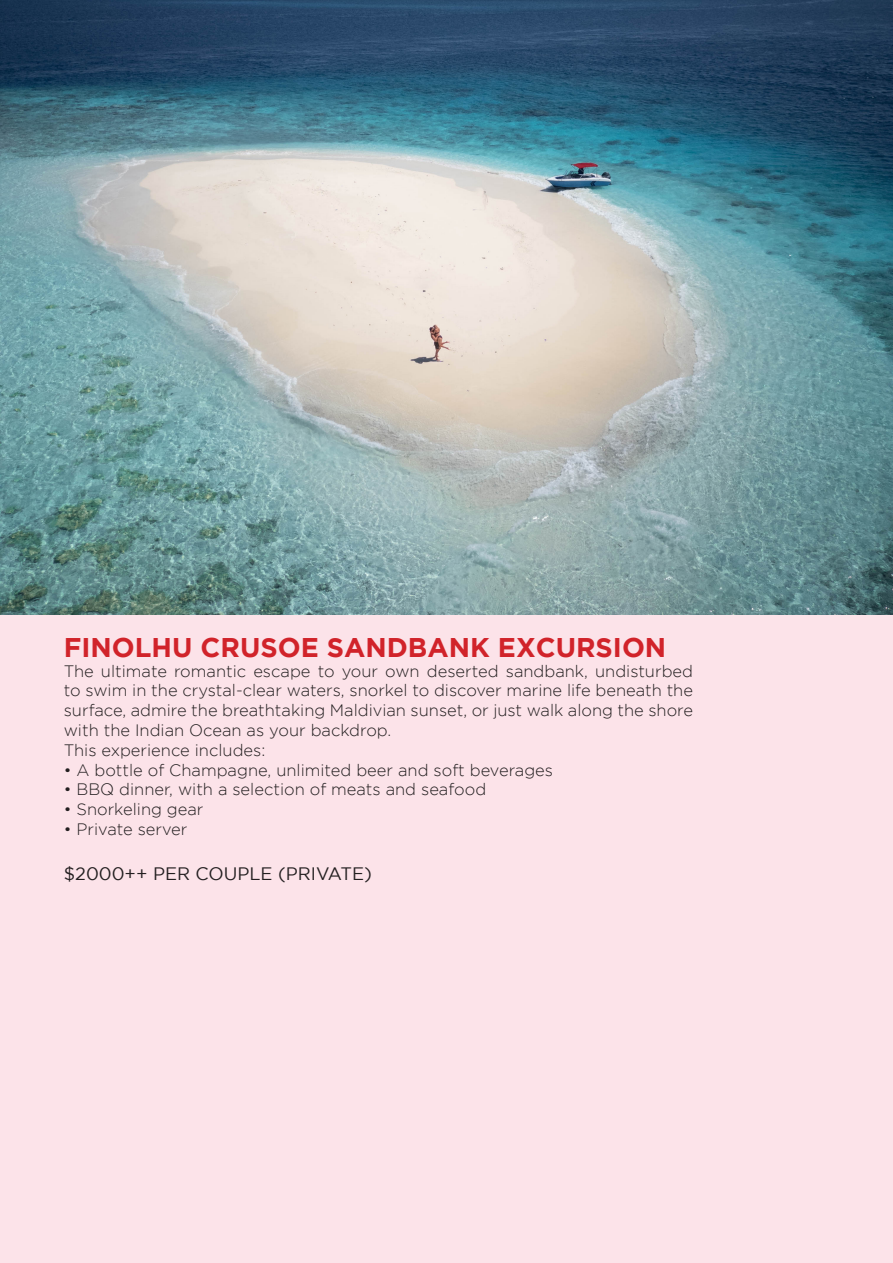
<style>
.page{position:relative;width:893px;height:1263px;background:#fce3e9}
.page>*{position:absolute;margin:0;border:0;box-sizing:border-box;transform-origin:0 0}
.t1{font:700 27px "Gotham";color:#d1232a}
.t2{font:18px "Gotham";color:#231f20}
.t3{font:300 16.5px/19.8px "Gotham";color:#231f20;text-align:justify}
</style>
<div class="page">
<img style="left:0;top:0;width:893px;height:614px">
<p class="t1" style="left:64px;top:632px;width:604px">FINOLHU CRUSOE SANDBANK EXCURSION</p>
<p class="t3" style="left:64px;top:661px;width:631px">The ultimate romantic escape to your own deserted sandbank, undisturbed to swim in the crystal-clear waters, snorkel to discover marine life beneath the surface, admire the breathtaking Maldivian sunset, or just walk along the shore with the Indian Ocean as your backdrop.</p>
<p class="t3" style="left:64px;top:740px;width:203px">This experience includes:</p>
<p class="t3" style="left:64px;top:760px;width:491px">• A bottle of Champagne, unlimited beer and soft beverages</p>
<p class="t3" style="left:64px;top:779px;width:424px">• BBQ dinner, with a selection of meats and seafood</p>
<p class="t3" style="left:64px;top:799px;width:141px">• Snorkeling gear</p>
<p class="t3" style="left:64px;top:819px;width:125px">• Private server</p>
<p class="t2" style="left:64px;top:863px;width:310px">$2000++ PER COUPLE (PRIVATE)</p>
</div>
